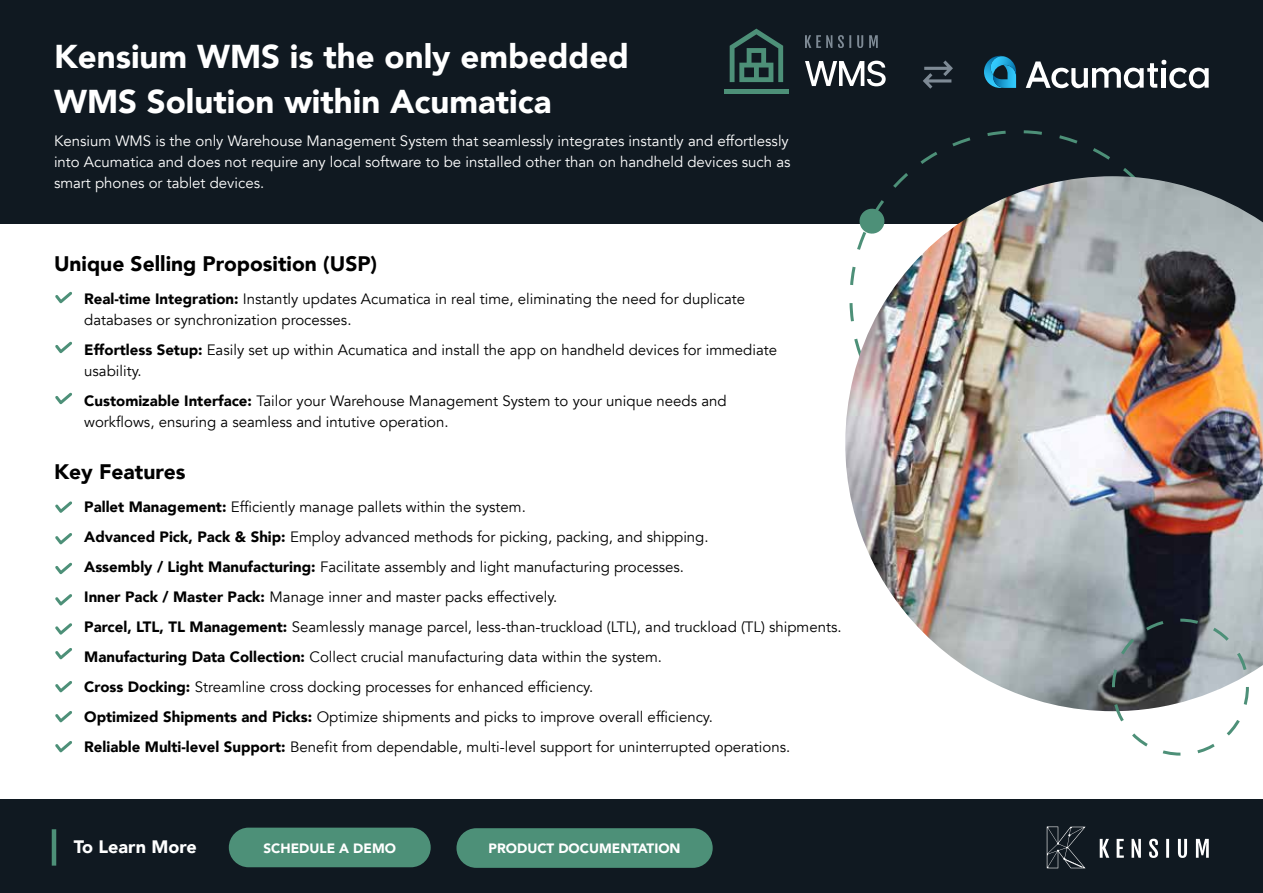
<style>
.page{position:relative;width:1263px;height:893px;background:#fff}
.page>*{position:absolute;margin:0;border:0;box-sizing:border-box;transform-origin:0 0}
.t1{font:900 33px/45px "Avenir";color:#fff}
.t2{font:900 21px "Avenir";color:#000}
.t3{font:900 18px "Avenir";color:#fff}
.t4{font:15px/30px "Avenir";color:#000}
.t5{font:15px/21px "Avenir";color:#fff;text-align:justify}
.t6{font:900 13.5px "Avenir";color:#fff}
.s1{font-weight:900}
</style>
<div class="page">
<div style="left:0;top:0;width:1263px;height:223px;background:#101921"></div>
<svg style="left:55px;top:501px;width:17px;height:12px"></svg>
<svg style="left:55px;top:533px;width:17px;height:11px"></svg>
<svg style="left:55px;top:563px;width:17px;height:11px"></svg>
<svg style="left:55px;top:594px;width:17px;height:11px"></svg>
<svg style="left:55px;top:623px;width:17px;height:12px"></svg>
<svg style="left:55px;top:648px;width:17px;height:11px"></svg>
<svg style="left:55px;top:681px;width:17px;height:11px"></svg>
<svg style="left:55px;top:711px;width:17px;height:11px"></svg>
<svg style="left:55px;top:741px;width:17px;height:11px"></svg>
<svg style="left:55px;top:292px;width:17px;height:11px"></svg>
<svg style="left:55px;top:342px;width:17px;height:11px"></svg>
<svg style="left:55px;top:393px;width:17px;height:11px"></svg>
<svg style="left:903px;top:130px;width:231px;height:46px"></svg>
<img style="left:811px;top:176px;width:452px;height:535px">
<svg style="left:858px;top:207px;width:28px;height:28px"></svg>
<div style="left:1112px;top:619px;width:137px;height:137px;border:3px dashed #4d9078;border-radius:50%"></div>
<hr style="left:724px;top:89px;width:65px;height:4px;background:#4d9078">
<svg style="left:730px;top:29px;width:53px;height:53px"></svg>
<svg style="left:805px;top:61px;width:81px;height:25px"></svg>
<svg style="left:805px;top:35px;width:73px;height:13px"></svg>
<svg style="left:923px;top:60px;width:30px;height:29px"></svg>
<svg style="left:1026px;top:60px;width:183px;height:28px"></svg>
<svg style="left:984px;top:56px;width:32px;height:32px"></svg>
<div style="left:0;top:800px;width:1263px;height:93px;background:#101921"></div>
<div style="left:456px;top:828px;width:257px;height:40px;background:#4d9078;border-radius:20px"></div>
<div style="left:229px;top:828px;width:202px;height:39px;background:#4d9078;border-radius:20px"></div>
<hr style="left:52px;top:829px;width:4px;height:37px;background:#4d9078">
<svg style="left:1100px;top:839px;width:109px;height:19px"></svg>
<svg style="left:1047px;top:827px;width:38px;height:41px"></svg>
<h1 class="t1" style="left:54px;top:33px;width:577px">Kensium WMS is the only embedded<br>WMS Solution within Acumatica</h1>
<p class="t5" style="left:54px;top:131px;width:738px">Kensium WMS is the only Warehouse Management System that seamlessly integrates instantly and effortlessly into Acumatica and does not require any local software to be installed other than on handheld devices such as smart phones or tablet devices.</p>
<h2 class="t2" style="left:54px;top:246px;width:325px">Unique Selling Proposition (USP)</h2>
<p class="t4" style="left:84px;top:288px;width:662px;line-height:21px"><span class="s1">Real-time Integration:</span> Instantly updates Acumatica in real time, eliminating the need for duplicate databases or synchronization processes.</p>
<p class="t4" style="left:84px;top:339px;width:694px;line-height:21px"><span class="s1">Effortless Setup:</span> Easily set up within Acumatica and install the app on handheld devices for immediate usability.</p>
<p class="t4" style="left:84px;top:390px;width:644px;line-height:21px"><span class="s1">Customizable Interface:</span> Tailor your Warehouse Management System to your unique needs and workflows, ensuring a seamless and intutive operation.</p>
<h2 class="t2" style="left:54px;top:453px;width:133px">Key Features</h2>
<p class="t4" style="left:84px;top:492px;width:759px"><span class="s1">Pallet Management:</span> Efficiently manage pallets within the system.<br><span class="s1">Advanced Pick, Pack &amp; Ship:</span> Employ advanced methods for picking, packing, and shipping.<br><span class="s1">Assembly / Light Manufacturing:</span> Facilitate assembly and light manufacturing processes.<br><span class="s1">Inner Pack / Master Pack:</span> Manage inner and master packs effectively.<br><span class="s1">Parcel, LTL, TL Management:</span> Seamlessly manage parcel, less-than-truckload (LTL), and truckload (TL) shipments.<br><span class="s1">Manufacturing Data Collection:</span> Collect crucial manufacturing data within the system.<br><span class="s1">Cross Docking:</span> Streamline cross docking processes for enhanced efficiency.<br><span class="s1">Optimized Shipments and Picks:</span> Optimize shipments and picks to improve overall efficiency.<br><span class="s1">Reliable Multi-level Support:</span> Benefit from dependable, multi-level support for uninterrupted operations.</p>
<p class="t3" style="left:74px;top:831px;width:124px">To Learn More</p>
<p class="t6" style="left:263px;top:837px;width:134px">SCHEDULE A DEMO</p>
<p class="t6" style="left:489px;top:837px;width:193px">PRODUCT DOCUMENTATION</p>
</div>
